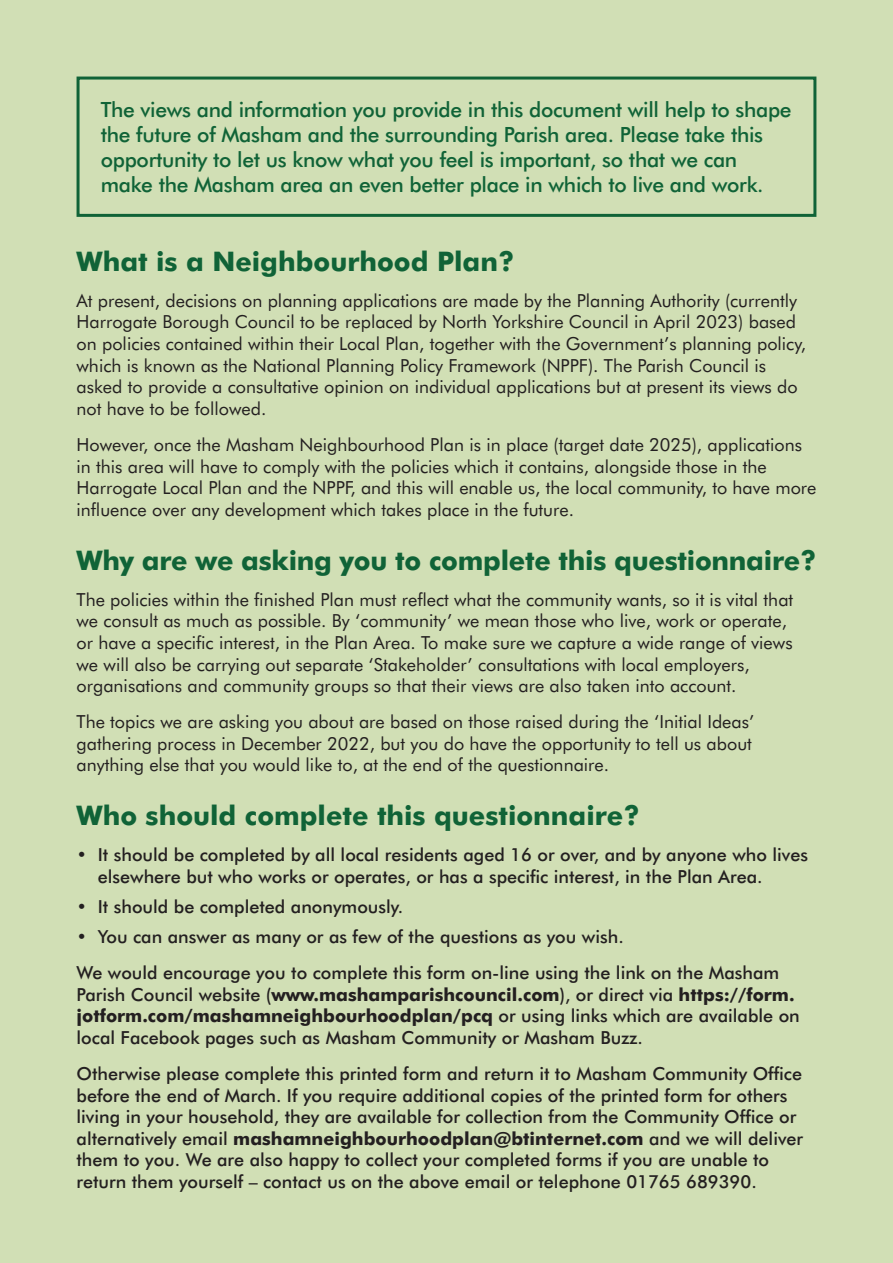
<style>
.page{position:relative;width:893px;height:1263px;background:#d1dfb5}
.page>*{position:absolute;margin:0;border:0;box-sizing:border-box;transform-origin:0 0}
.t1{font:700 27px "Futura BT";color:#106337}
.t2{font:500 21px/25.2px "Futura BT";letter-spacing:-.015em;color:#106337}
.t3{font:18px/21.6px "Futura BT";color:#231f20}
.t4{font:500 18px/21.6px "Futura BT";color:#231f20}
.s1{font-weight:700}
</style>
<div class="page">
<div style="left:77px;top:77px;width:739px;height:140px;border:3px solid #106337"></div>
<p class="t2" style="left:101px;top:97px;width:692px">The views and information you provide in this document will help to shape the future of Masham and the surrounding Parish area. Please take this opportunity to let us know what you feel is important, so that we can make the Masham area an even better place in which to live and work.</p>
<h1 class="t1" style="left:77px;top:245px;width:439px">What is a Neighbourhood Plan?</h1>
<p class="t3" style="left:77px;top:290px;width:731px">At present, decisions on planning applications are made by the Planning Authority (currently Harrogate Borough Council to be replaced by North Yorkshire Council in April 2023) based on policies contained within their Local Plan, together with the Government’s planning policy, which is known as the National Planning Policy Framework (NPPF). The Parish Council is asked to provide a consultative opinion on individual applications but at present its views do not have to be followed.</p>
<p class="t3" style="left:77px;top:434px;width:741px">However, once the Masham Neighbourhood Plan is in place (target date 2025), applications in this area will have to comply with the policies which it contains, alongside those in the Harrogate Local Plan and the NPPF, and this will enable us, the local community, to have more influence over any development which takes place in the future.</p>
<h1 class="t1" style="left:77px;top:544px;width:741px">Why are we asking you to complete this questionnaire?</h1>
<p class="t3" style="left:77px;top:588px;width:718px">The policies within the finished Plan must reflect what the community wants, so it is vital that we consult as much as possible. By ‘community’ we mean those who live, work or operate, or have a specific interest, in the Plan Area. To make sure we capture a wide range of views we will also be carrying out separate ‘Stakeholder’ consultations with local employers, organisations and community groups so that their views are also taken into account.</p>
<p class="t3" style="left:77px;top:711px;width:679px">The topics we are asking you about are based on those raised during the ‘Initial Ideas’ gathering process in December 2022, but you do have the opportunity to tell us about anything else that you would like to, at the end of the questionnaire.</p>
<h1 class="t1" style="left:77px;top:799px;width:565px">Who should complete this questionnaire?</h1>
<p class="t4" style="left:98px;top:844px;width:712px;text-indent:-21px">• It should be completed by all local residents aged 16 or over, and by anyone who lives elsewhere but who works or operates, or has a specific interest, in the Plan Area.</p>
<p class="t4" style="left:77px;top:896px;width:328px">• It should be completed anonymously.</p>
<p class="t4" style="left:77px;top:918px;width:704px;line-height:36px">• You can answer as many or as few of the questions as you wish.<br>We would encourage you to complete this form on-line using the link on the Masham</p>
<p class="t4" style="left:77px;top:983px;width:725px">Parish Council website (<span class="s1">www.mashamparishcouncil.com</span>), or direct via <span class="s1">https://form. jotform.com/mashamneighbourhoodplan/pcq</span> or using links which are available on local Facebook pages such as Masham Community or Masham Buzz.</p>
<p class="t4" style="left:77px;top:1062px;width:728px">Otherwise please complete this printed form and return it to Masham Community Office before the end of March. If you require additional copies of the printed form for others living in your household, they are available for collection from the Community Office or alternatively email <span class="s1">mashamneighbourhoodplan@btinternet.com</span> and we will deliver them to you. We are also happy to collect your completed forms if you are unable to return them yourself – contact us on the above email or telephone 01765 689390.</p>
</div>
